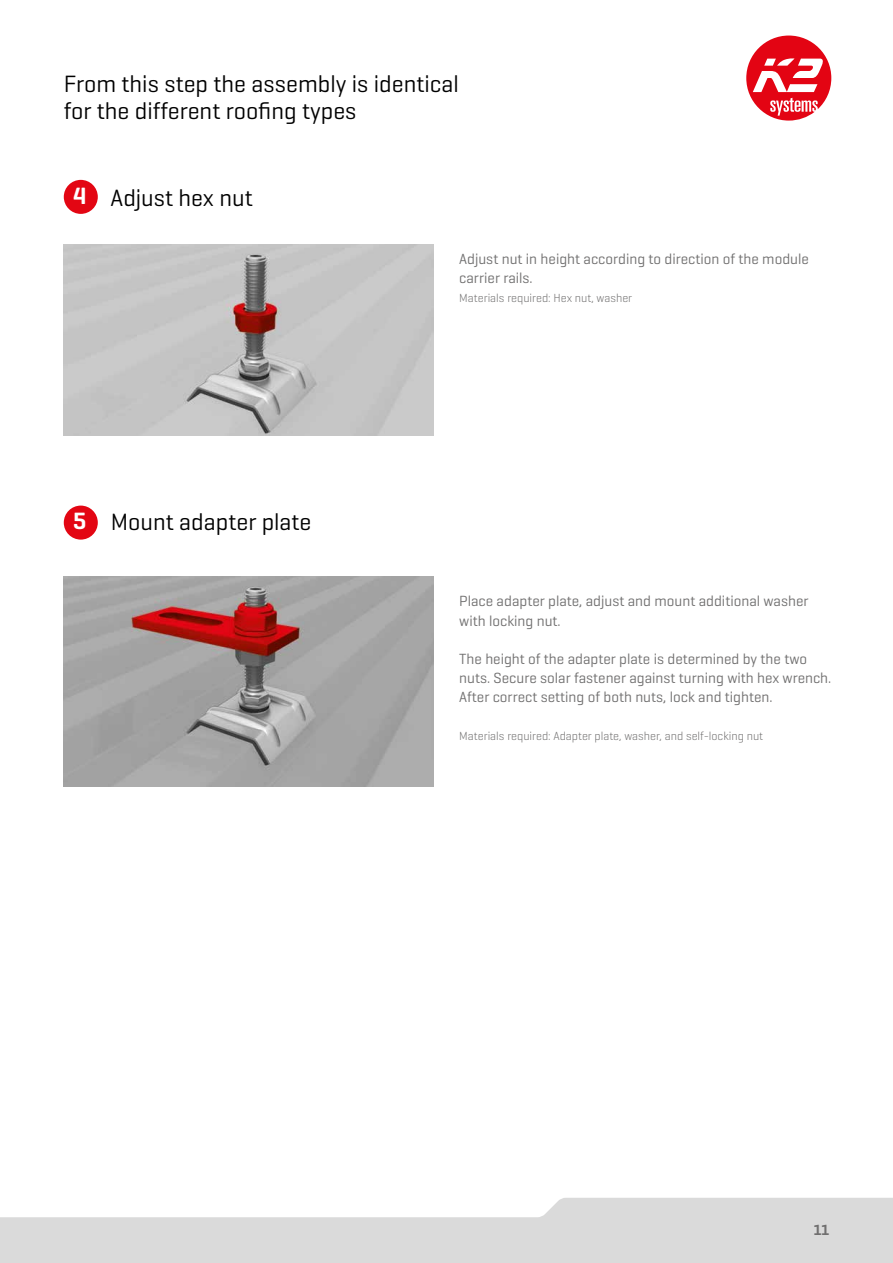
<style>
.page{position:relative;width:893px;height:1263px;background:#fff}
.page>*{position:absolute;margin:0;border:0;box-sizing:border-box;transform-origin:0 0}
.t1{font:24px/27px "K2 Geogrotesque";color:#000}
.t2{font:15px/19px "K2 Geogrotesque";color:#706f6f}
.t3{font:600 15px "K2 Geogrotesque";color:#706f6f}
.t4{font:300 12px "K2 Geogrotesque";color:#706f6f}
.s1{font-weight:600;color:#fff}
</style>
<div class="page">
<svg style="left:746px;top:36px;width:85px;height:85px"></svg>
<svg style="left:0;top:1198px;width:893px;height:65px;fill:#dadada"></svg>
<div style="left:64px;top:180px;width:34px;height:34px;background:#e30613;border-radius:50%"></div>
<img style="left:64px;top:244px;width:370px;height:191px">
<div style="left:64px;top:506px;width:34px;height:34px;background:#e30613;border-radius:50%"></div>
<img style="left:64px;top:577px;width:370px;height:209px">
<h1 class="t1" style="left:64px;top:70px;width:397px">From this step the assembly is identical for the different roofing types</h1>
<h1 class="t1" style="left:73px;top:184px;width:181px"><span class="s1">4</span> Adjust hex nut</h1>
<h1 class="t1" style="left:73px;top:508px;width:240px"><span class="s1">5</span> Mount adapter plate</h1>
<p class="t2" style="left:459px;top:248px;width:351px">Adjust nut in height according to direction of the module carrier rails.</p>
<p class="t4" style="left:459px;top:290px;width:175px">Materials required: Hex nut, washer</p>
<p class="t2" style="left:459px;top:591px;width:351px">Place adapter plate, adjust and mount additional washer with locking nut.</p>
<p class="t2" style="left:459px;top:648px;width:374px">The height of the adapter plate is determined by the two nuts. Secure solar fastener against turning with hex wrench.<br>After correct setting of both nuts, lock and tighten.</p>
<p class="t4" style="left:459px;top:728px;width:305px">Materials required: Adapter plate, washer, and self-locking nut</p>
<p class="t3" style="left:814px;top:1221px;width:17px">11</p>
</div>
